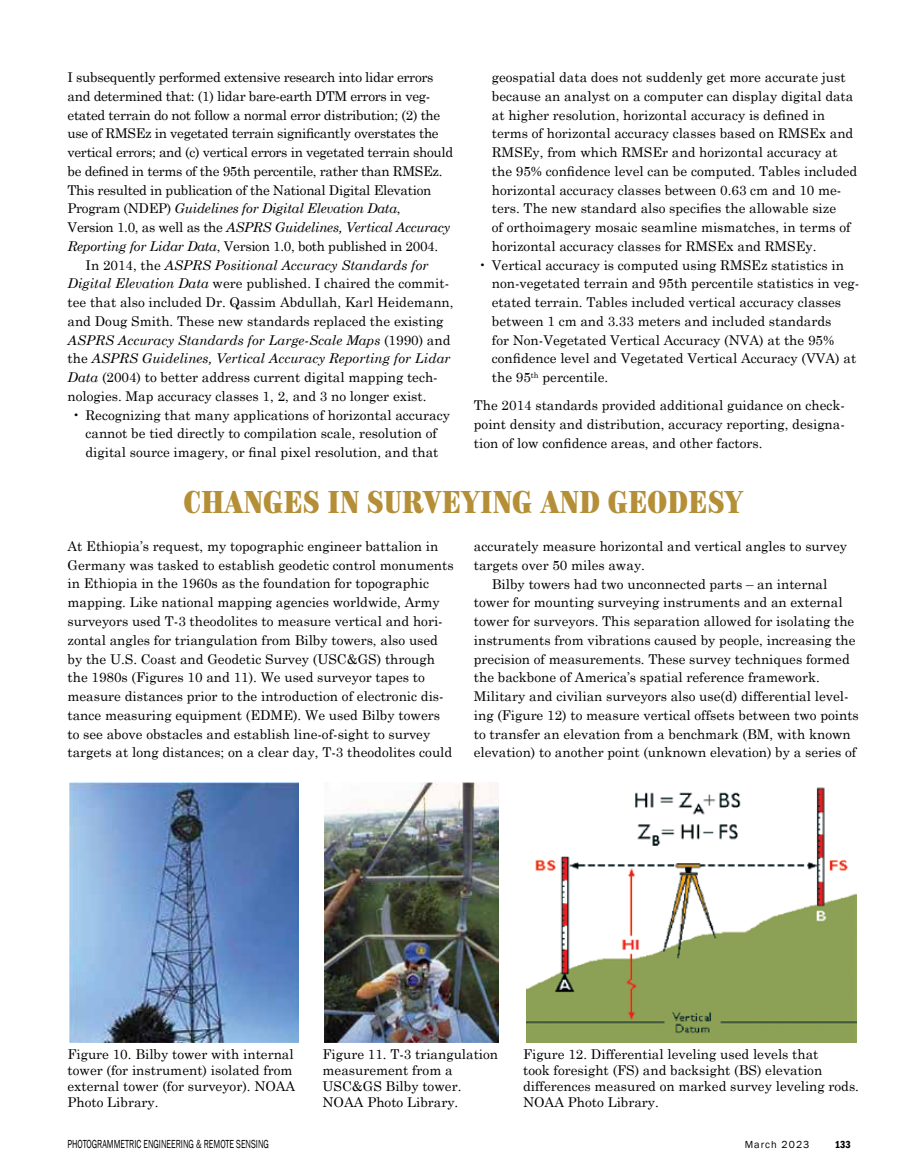
<style>
.page{position:relative;width:905px;height:1175px;background:#fff}
.page>*{position:absolute;margin:0;border:0;box-sizing:border-box;transform-origin:0 0}
.t1{font:27px "Brim Narrow Face";color:#b48f37}
.t2{font:13.5px/18.8px "Century Schoolbook";color:#000}
.t3{font:13.5px "Century Schoolbook";letter-spacing:-.02em;color:#000}
.t4{font:italic 13.5px "Century Schoolbook";color:#000}
.t5{font:italic 13.5px "Century Schoolbook";letter-spacing:-.02em;color:#000}
.t6{font:12px "Franklin Gothic";color:#000;scale:.7 1}
.t7{font:10.5px "Franklin Gothic";letter-spacing:.1em;color:#000}
.t8{font:10.5px "Franklin Gothic";color:#000}
.t9{font:600 condensed 10.5px "Franklin Gothic";color:#000}
.s1{font-style:normal}
.s2{font-style:italic}
</style>
<div class="page">
<img style="left:69px;top:782px;width:230px;height:260px">
<img style="left:325px;top:782px;width:173px;height:260px">
<img style="left:526px;top:787px;width:330px;height:255px">
<p class="t3" style="left:68px;top:66px;width:367px">I subsequently performed extensive research into lidar errors</p>
<p class="t3" style="left:68px;top:85px;width:364px">and determined that: (1) lidar bare-earth DTM errors in veg-</p>
<p class="t3" style="left:68px;top:103px;width:374px">etated terrain do not follow a normal error distribution; (2) the</p>
<p class="t3" style="left:68px;top:122px;width:373px">use of RMSEz in vegetated terrain significantly overstates the</p>
<p class="t3" style="left:68px;top:141px;width:387px">vertical errors; and (c) vertical errors in vegetated terrain should</p>
<p class="t3" style="left:68px;top:160px;width:376px">be defined in terms of the 95th percentile, rather than RMSEz.</p>
<p class="t3" style="left:68px;top:178px;width:365px">This resulted in publication of the National Digital Elevation</p>
<p class="t5" style="left:68px;top:198px;width:334px"><span class="s1">Program (NDEP)</span> Guidelines for Digital Elevation Data<span class="s1">,</span></p>
<p class="t5" style="left:68px;top:217px;width:384px"><span class="s1">Version 1.0, as well as the</span> ASPRS Guidelines, Vertical Accuracy</p>
<p class="t3" style="left:68px;top:235px;width:372px"><span class="s2">Reporting for Lidar Data</span>, Version 1.0, both published in 2004.</p>
<p class="t4" style="left:85px;top:254px;width:344px"><span class="s1">In 2014, the</span> ASPRS Positional Accuracy Standards for</p>
<p class="t2" style="left:68px;top:273px;width:383px"><span class="s2">Digital Elevation Data</span> were published. I chaired the commit-</p>
<p class="t2" style="left:68px;top:292px;width:387px">tee that also included Dr. Qassim Abdullah, Karl Heidemann,</p>
<p class="t2" style="left:68px;top:310px;width:377px">and Doug Smith. These new standards replaced the existing</p>
<p class="t4" style="left:68px;top:329px;width:384px">ASPRS Accuracy Standards for Large-Scale Maps <span class="s1">(1990) and</span></p>
<p class="t4" style="left:68px;top:348px;width:384px"><span class="s1">the</span> ASPRS Guidelines, Vertical Accuracy Reporting for Lidar</p>
<p class="t2" style="left:68px;top:367px;width:372px"><span class="s2">Data</span> (2004) to better address current digital mapping tech-</p>
<p class="t2" style="left:68px;top:385px;width:360px">nologies. Map accuracy classes 1, 2, and 3 no longer exist.</p>
<p class="t2" style="left:72px;top:404px;width:379px;text-align:center">• Recognizing that many applications of horizontal accuracy cannot be tied directly to compilation scale, resolution of digital source imagery, or final pixel resolution, and that</p>
<p class="t2" style="left:492px;top:67px;width:367px">geospatial data does not suddenly get more accurate just because an analyst on a computer can display digital data at higher resolution, horizontal accuracy is defined in terms of horizontal accuracy classes based on RMSEx and RMSEy, from which RMSEr and horizontal accuracy at the 95% confidence level can be computed. Tables included horizontal accuracy classes between 0.63 cm and 10 me&shy;ters. The new standard also specifies the allowable size<br>of orthoimagery mosaic seamline mismatches, in terms of horizontal accuracy classes for RMSEx and RMSEy.</p>
<p class="t2" style="left:492px;top:254px;width:369px;text-indent:-14px">• Vertical accuracy is computed using RMSEz statistics in non-vegetated terrain and 95th percentile statistics in veg&shy;etated terrain. Tables included vertical accuracy classes between 1 cm and 3.33 meters and included standards<br>for Non-Vegetated Vertical Accuracy (NVA) at the 95% confidence level and Vegetated Vertical Accuracy (VVA) at the 95<sup>th</sup> percentile.</p>
<p class="t2" style="left:474px;top:395px;width:373px;text-align:justify">The 2014 standards provided additional guidance on check&shy;point density and distribution, accuracy reporting, designa&shy;tion of low confidence areas, and other factors.</p>
<h1 class="t1" style="left:184px;top:484px;width:561px">CHANGES IN SURVEYING AND GEODESY</h1>
<p class="t2" style="left:68px;top:535px;width:387px">At Ethiopia’s request, my topographic engineer battalion in Germany was tasked to establish geodetic control monuments in Ethiopia in the 1960s as the foundation for topographic mapping. Like national mapping agencies worldwide, Army surveyors used T-3 theodolites to measure vertical and hori&shy;zontal angles for triangulation from Bilby towers, also used by the U.S. Coast and Geodetic Survey (USC&amp;GS) through the 1980s (Figures 10 and 11). We used surveyor tapes to measure distances prior to the introduction of electronic dis&shy;tance measuring equipment (EDME). We used Bilby towers to see above obstacles and establish line-of-sight to survey targets at long distances; on a clear day, T-3 theodolites could</p>
<p class="t2" style="left:474px;top:535px;width:375px">accurately measure horizontal and vertical angles to survey targets over 50 miles away.</p>
<p class="t2" style="left:474px;top:573px;width:386px;text-indent:18px">Bilby towers had two unconnected parts – an internal tower for mounting surveying instruments and an external tower for surveyors. This separation allowed for isolating the instruments from vibrations caused by people, increasing the precision of measurements. These survey techniques formed the backbone of America’s spatial reference framework.<br>Military and civilian surveyors also use(d) differential level&shy;ing (Figure 12) to measure vertical offsets between two points to transfer an elevation from a benchmark (BM, with known elevation) to another point (unknown elevation) by a series of</p>
<p class="t2" style="left:68px;top:1044px;width:229px;line-height:16.2px">Figure 10. Bilby tower with internal tower (for instrument) isolated from external tower (for surveyor). NOAA<br>Photo Library.</p>
<p class="t2" style="left:322px;top:1044px;width:177px;line-height:16.2px">Figure 11. T-3 triangulation measurement from a<br>USC&amp;GS Bilby tower.<br>NOAA Photo Library.</p>
<p class="t2" style="left:523px;top:1044px;width:337px;line-height:16.2px">Figure 12. Differential leveling used levels that<br>took foresight (FS) and backsight (BS) elevation differences measured on marked survey leveling rods.<br>NOAA Photo Library.</p>
<p class="t6" style="left:69px;top:1135px;width:289px">PHOTOGRAMMETRIC ENGINEERING &amp; REMOTE SENSING</p>
<p class="t8" style="left:756px;top:1137px;width:57px">March 2023</p>
<p class="t9" style="left:836px;top:1136px;width:18px">133</p>
<p class="t6" style="left:68px;top:1136px;width:289px">PHOTOGRAMMETRIC ENGINEERING &amp; REMOTE SENSING</p>
<p class="t7" style="left:744px;top:1138px;width:66px">March 2023</p>
<p class="t9" style="left:834px;top:1137px;width:18px">133</p>
</div>
